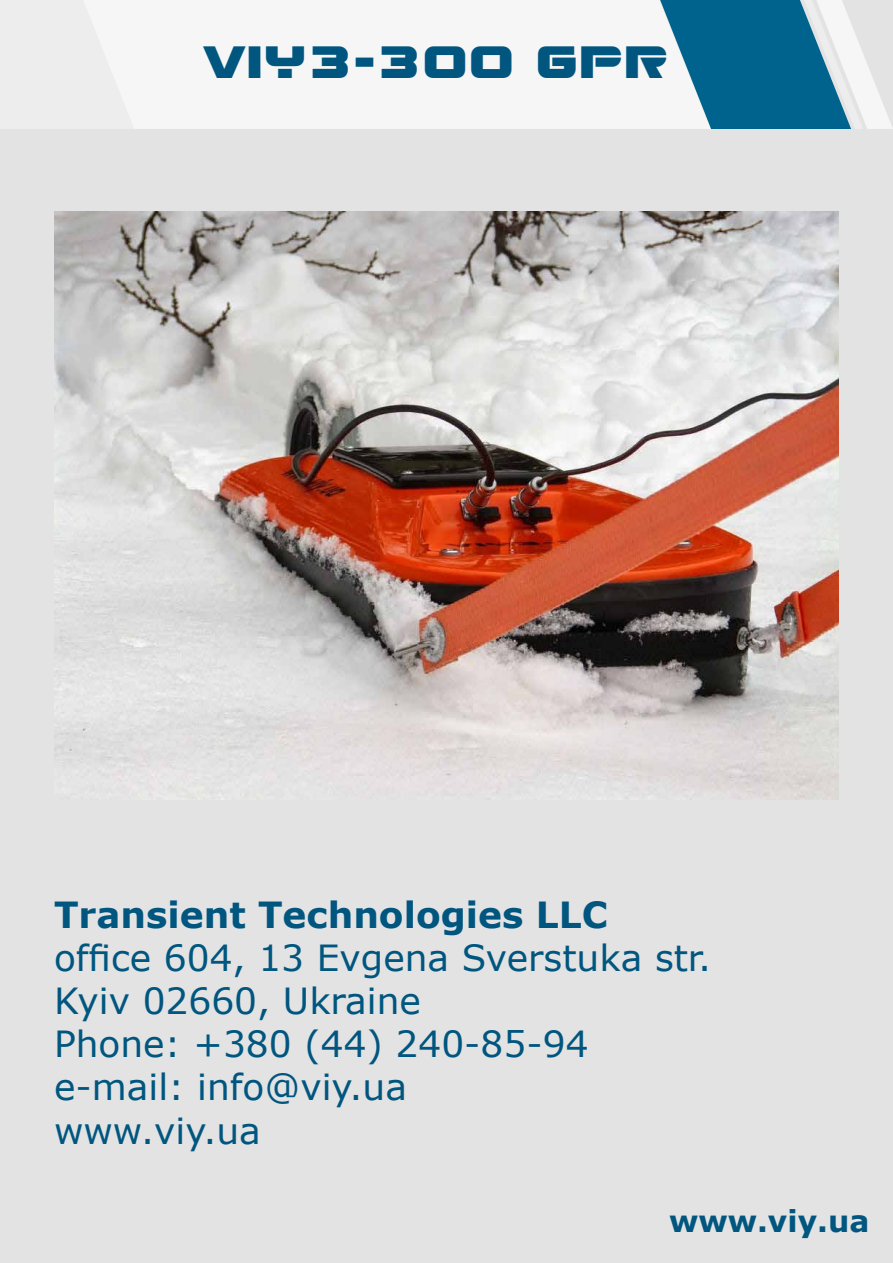
<style>
.page{position:relative;width:893px;height:1263px;background:#e3e3e3}
.page>*{position:absolute;margin:0;border:0;box-sizing:border-box;transform-origin:0 0}
.t1{font:45px "Aksent Normal";color:#00567f}
.t2{font:36px/43.2px "Verdana";color:#00567f}
.t3{font:700 36px "Verdana";color:#00567f}
.t4{font:700 30px "Verdana";color:#00567f}
</style>
<div class="page">
<img style="left:54px;top:211px;width:785px;height:588px">
<div style="left:134px;top:0;width:526px;height:129px;background:#f6f6f6"></div>
<div style="left:83px;top:0;width:51px;height:128px;background:#f0f0f0"></div>
<svg style="left:660px;top:0;width:233px;height:129px"></svg>
<p class="t1" style="left:203px;top:36px;width:468px">VIY3-300 GPR</p>
<p class="t3" style="left:54px;top:889px;width:555px">Transient Technologies LLC</p>
<p class="t2" style="left:54px;top:936px;width:659px">office 604, 13 Evgena Sverstuka str.<br>Kyiv 02660, Ukraine<br>Phone: +380 (44) 240-85-94 e-mail: info@viy.ua<br>www.viy.ua</p>
<p class="t4" style="left:669px;top:1200px;width:202px">www.viy.ua</p>
</div>
